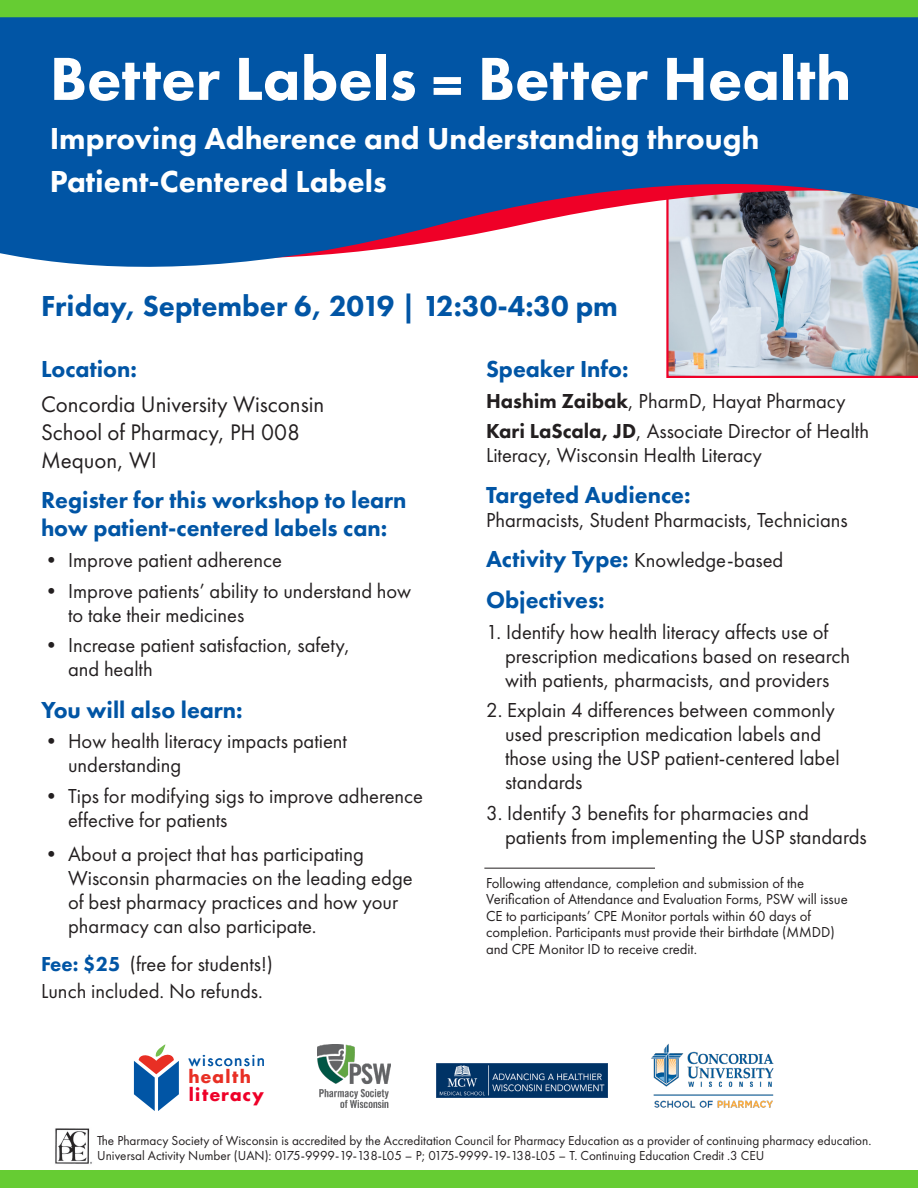
<style>
.page{position:relative;width:918px;height:1188px;background:#fff}
.page>*{position:absolute;margin:0;border:0;box-sizing:border-box;transform-origin:0 0}
.t1{font:800 63px "Futura PT";color:#fff}
.t2{font:800 31.5px "Futura PT";color:#fff}
.t3{font:800 30px "Futura PT";color:#0155a5}
.t4{font:800 24px/27.9px "Futura PT";color:#0155a5}
.t5{font:23.4px "Futura PT";color:#231f20}
.t6{font:21px/24px "Futura PT";color:#231f20}
.t7{font:700 17.1px "Futura";letter-spacing:.075em;color:#ee0028}
.t8{font:700 17.1px "Futura";letter-spacing:.085em;color:#e82f24}
.t9{font:15.75px "Futura";letter-spacing:.085em;color:#0155a5}
.t10{font:15px/16.5px "Futura PT";color:#231f20}
.t11{font:13.5px/15px "Futura PT";color:#231f20}
.s1{font-weight:800;color:#0155a5}
.s2{font-weight:800}
.s3{font-weight:800;font-size:24px;color:#0155a5}
</style>
<div class="page">
<img style="left:666px;top:319px;width:252px;height:59px">
<div style="left:0;top:0;width:918px;height:38px;background:#6c3"></div>
<svg style="left:0;top:17px;width:918px;height:302px;fill:#0155a5"></svg>
<svg style="left:134px;top:1044px;width:45px;height:67px"></svg>
<div style="left:0;top:1170px;width:918px;height:18px;background:#6c3"></div>
<img style="left:436px;top:1064px;width:171px;height:33px">
<img style="left:318px;top:1044px;width:73px;height:63px">
<img style="left:651px;top:1043px;width:123px;height:65px">
<img style="left:55px;top:1128px;width:37px;height:36px">
<hr style="left:484px;top:868px;width:171px;height:1px;background:#231f20">
<p class="t1" style="left:50px;top:39px;width:803px">Better Labels = Better Health</p>
<p class="t2" style="left:50px;top:119px;width:711px">Improving Adherence and Understanding through</p>
<p class="t2" style="left:50px;top:162px;width:339px">Patient-Centered Labels</p>
<p class="t3" style="left:41px;top:287px;width:579px">Friday, September 6, 2019 | 12:30-4:30 pm</p>
<p class="t4" style="left:41px;top:355px;width:97px">Location:</p>
<p class="t5" style="left:41px;top:390px;width:285px">Concordia University Wisconsin</p>
<p class="t5" style="left:41px;top:418px;width:261px">School of Pharmacy, PH 008</p>
<p class="t5" style="left:41px;top:446px;width:117px">Mequon, WI</p>
<p class="t4" style="left:41px;top:486px;width:367px">Register for this workshop to learn how patient-centered labels can:</p>
<p class="t6" style="left:41px;top:548px;width:242px">• Improve patient adherence</p>
<p class="t6" style="left:41px;top:579px;width:372px">• Improve patients’ ability to understand how</p>
<p class="t6" style="left:68px;top:603px;width:178px">to take their medicines</p>
<p class="t6" style="left:41px;top:633px;width:311px">• Increase patient satisfaction, safety,</p>
<p class="t6" style="left:68px;top:657px;width:86px">and health</p>
<p class="t4" style="left:41px;top:695px;width:203px">You will also learn:</p>
<p class="t6" style="left:68px;top:729px;width:281px;text-indent:-27px">• How health literacy impacts patient understanding</p>
<p class="t6" style="left:41px;top:784px;width:384px">• Tips for modifying sigs to improve adherence</p>
<p class="t6" style="left:68px;top:808px;width:161px">effective for patients</p>
<p class="t6" style="left:68px;top:842px;width:346px;text-indent:-27px">• About a project that has participating Wisconsin pharmacies on the leading edge of best pharmacy practices and how your pharmacy can also participate.</p>
<p class="t6" style="left:41px;top:951px;width:233px"><span class="s1">Fee: $25</span> (free for students!)</p>
<p class="t6" style="left:41px;top:979px;width:223px">Lunch included. No refunds.</p>
<p class="t9" style="left:189px;top:1049px;width:78px">wisconsin</p>
<p class="t7" style="left:189px;top:1083px;width:76px">literacy</p>
<p class="t8" style="left:189px;top:1065px;width:64px">health</p>
<p class="t4" style="left:486px;top:355px;width:144px">Speaker Info:</p>
<p class="t6" style="left:486px;top:389px;width:361px"><span class="s2">Hashim Zaibak</span>, PharmD, Hayat Pharmacy</p>
<p class="t6" style="left:486px;top:419px;width:385px"><span class="s2">Kari LaScala, JD</span>, Associate Director of Health<br>Literacy, Wisconsin Health Literacy</p>
<p class="t4" style="left:486px;top:481px;width:206px">Targeted Audience:</p>
<p class="t6" style="left:486px;top:508px;width:363px">Pharmacists, Student Pharmacists, Technicians</p>
<p class="t6" style="left:486px;top:548px;width:299px"><span class="s3">Activity Type:</span> Knowledge-based</p>
<p class="t4" style="left:486px;top:586px;width:120px">Objectives:</p>
<p class="t6" style="left:505px;top:620px;width:347px;text-indent:-19px">1. Identify how health literacy affects use of prescription medications based on research with patients, pharmacists, and providers</p>
<p class="t6" style="left:505px;top:698px;width:336px;text-indent:-19px">2. Explain 4 differences between commonly used prescription medication labels and those using the USP patient-centered label standards</p>
<p class="t6" style="left:505px;top:801px;width:363px;text-indent:-19px">3. Identify 3 benefits for pharmacies and patients from implementing the USP standards</p>
<p class="t10" style="left:486px;top:874px;width:320px">Following attendance, completion and submission of the</p>
<p class="t10" style="left:486px;top:891px;width:363px">Verification of Attendance and Evaluation Forms, PSW will issue</p>
<p class="t10" style="left:486px;top:907px;width:350px">CE to participants’ CPE Monitor portals within 60 days of completion. Participants must provide their birthdate (MMDD)</p>
<p class="t10" style="left:486px;top:940px;width:213px">and CPE Monitor ID to receive credit.</p>
<p class="t11" style="left:97px;top:1133px;width:776px">The Pharmacy Society of Wisconsin is accredited by the Accreditation Council for Pharmacy Education as a provider of continuing pharmacy education.<br>Universal Activity Number (UAN): 0175-9999-19-138-L05 – P; 0175-9999-19-138-L05 – T. Continuing Education Credit .3 CEU</p>
</div>
